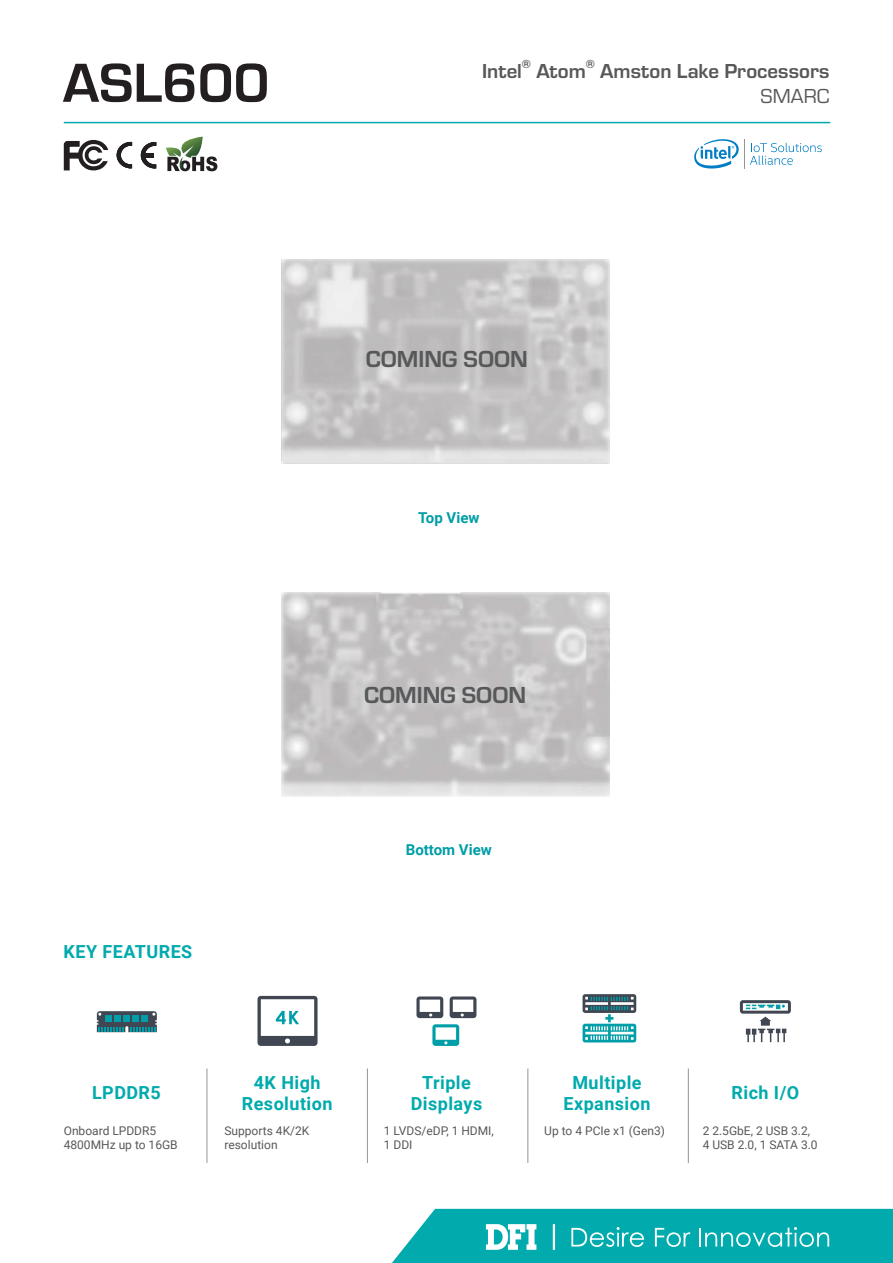
<style>
.page{position:relative;width:893px;height:1263px;background:#fff}
.page>*{position:absolute;margin:0;border:0;box-sizing:border-box;transform-origin:0 0}
.t1{font:700 57px "Eurostile";color:#231f20}
.t2{font:700 24px "Eurostile";color:#57585a}
.t3{font:700 21px "Eurostile";color:#57585a}
.t4{font:21px "Eurostile";color:#57585a}
.t5{font:700 18px/21.6px "Roboto";letter-spacing:.025em;color:#00aaad;text-align:center}
.t6{font:700 15px "Roboto";color:#009ea8}
.t7{font:700 12.3px "Eurostile";color:#57585a}
.t8{font:12px "Roboto";color:#57585a}
</style>
<div class="page">
<hr style="left:64px;top:122px;width:766px;height:1px;background:#00aaad">
<svg style="left:392px;top:1209px;width:501px;height:54px"></svg>
<hr style="left:207px;top:1068px;width:1px;height:95px;background:#939598">
<hr style="left:367px;top:1068px;width:1px;height:95px;background:#939598">
<hr style="left:528px;top:1068px;width:1px;height:95px;background:#939598">
<hr style="left:688px;top:1068px;width:1px;height:95px;background:#939598">
<svg style="left:583px;top:994px;width:53px;height:48px"></svg>
<svg style="left:740px;top:1000px;width:51px;height:42px"></svg>
<svg style="left:257px;top:996px;width:61px;height:50px"></svg>
<svg style="left:97px;top:1011px;width:60px;height:21px"></svg>
<svg style="left:450px;top:996px;width:26px;height:22px"></svg>
<svg style="left:416px;top:996px;width:27px;height:22px"></svg>
<svg style="left:432px;top:1024px;width:27px;height:22px"></svg>
<svg style="left:64px;top:140px;width:44px;height:30px"></svg>
<svg style="left:117px;top:142px;width:15px;height:26px"></svg>
<svg style="left:141px;top:142px;width:15px;height:27px"></svg>
<svg style="left:166px;top:137px;width:52px;height:35px"></svg>
<svg style="left:694px;top:139px;width:45px;height:30px"></svg>
<hr style="left:744px;top:139px;width:1px;height:30px;background:#939598">
<svg style="left:750px;top:143px;width:72px;height:22px"></svg>
<p class="t1" style="left:63px;top:42px;width:208px">ASL600</p>
<p class="t3" style="left:482px;top:56px;width:41px">Intel</p>
<p class="t7" style="left:522px;top:55px;width:11px">®</p>
<p class="t3" style="left:536px;top:56px;width:51px">Atom</p>
<p class="t7" style="left:586px;top:55px;width:11px">®</p>
<p class="t3" style="left:600px;top:56px;width:231px">Amston Lake Processors</p>
<p class="t4" style="left:761px;top:82px;width:71px">SMARC</p>
<p class="t5" style="left:64px;top:940px;width:130px">KEY FEATURES</p>
<p class="t2" style="left:366px;top:342px;width:164px">COMING SOON</p>
<p class="t6" style="left:418px;top:507px;width:63px">Top View</p>
<p class="t2" style="left:364px;top:678px;width:164px">COMING SOON</p>
<p class="t6" style="left:406px;top:839px;width:88px">Bottom View</p>
<p class="t5" style="left:92px;top:1081px;width:70px">LPDDR5</p>
<p class="t5" style="left:242px;top:1071px;width:92px">4K High<br>Resolution</p>
<p class="t5" style="left:422px;top:1071px;width:50px">Triple</p>
<p class="t5" style="left:411px;top:1092px;width:73px">Displays</p>
<p class="t5" style="left:563px;top:1071px;width:89px">Multiple<br>Expansion</p>
<p class="t5" style="left:731px;top:1081px;width:69px">Rich I/O</p>
<p class="t8" style="left:64px;top:1122px;width:94px">Onboard LPDDR5</p>
<p class="t8" style="left:64px;top:1137px;width:115px">4800MHz up to 16GB</p>
<p class="t8" style="left:224px;top:1122px;width:86px">Supports 4K/2K</p>
<p class="t8" style="left:224px;top:1137px;width:55px">resolution</p>
<p class="t8" style="left:384px;top:1122px;width:112px">1 LVDS/eDP, 1 HDMI,</p>
<p class="t8" style="left:384px;top:1137px;width:30px">1 DDI</p>
<p class="t8" style="left:544px;top:1122px;width:122px">Up to 4 PCIe x1 (Gen3)</p>
<p class="t8" style="left:703px;top:1122px;width:109px">2 2.5GbE, 2 USB 3.2,</p>
<p class="t8" style="left:703px;top:1137px;width:117px">4 USB 2.0, 1 SATA 3.0</p>
</div>
